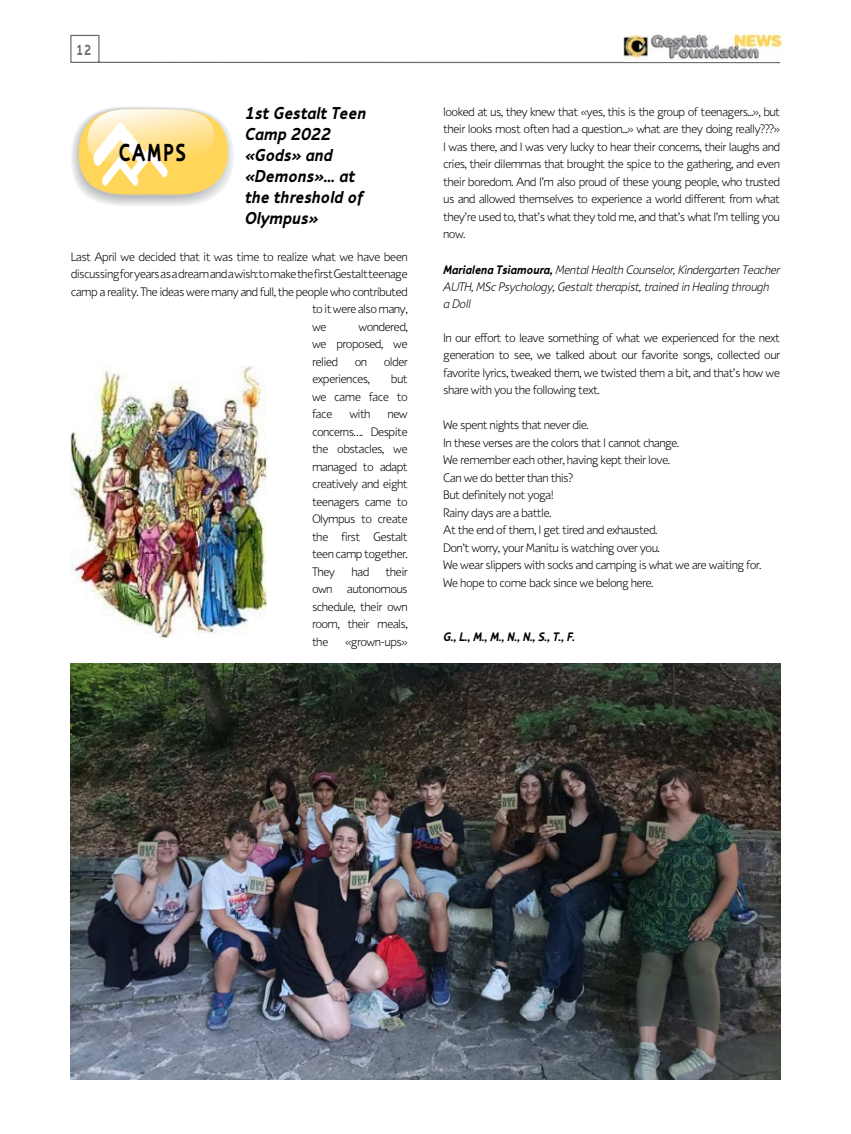
<style>
.page{position:relative;width:851px;height:1134px;background:#fff}
.page>*{position:absolute;margin:0;border:0;box-sizing:border-box;transform-origin:0 0}
.t1{font:700 25px "PF Textbook";letter-spacing:.06em;color:#000;scale:.8 1}
.t2{font:italic 700 17.5px/21px "PF Textbook";letter-spacing:-.02em;color:#000}
.t3{font:700 15px "PF Textbook";color:#6d6e71;scale:.8 1}
.t4{font:300 12.5px/17.5px "PF Textbook";letter-spacing:-.05em;color:#000;text-align:justify}
.t5{font:italic 300 12.5px/16.9px "PF Textbook";letter-spacing:-.03em;color:#000}
.t6{font:italic 700 12.5px "PF Textbook";color:#000}
.s1{font-weight:700}
</style>
<div class="page">
<svg style="left:70px;top:34px;width:711px;height:30px"></svg>
<img style="left:623px;top:31px;width:160px;height:30px">
<svg style="left:71px;top:107px;width:163px;height:98px"></svg>
<img style="left:70px;top:664px;width:710px;height:415px">
<img style="left:71px;top:366px;width:195px;height:272px">
<p class="t3" style="left:76px;top:41px;width:21px">12</p>
<h2 class="t2" style="left:245px;top:103px;width:123px">1st Gestalt Teen<br>Camp 2022 «Gods» and «Demons»... at the threshold of<br>Olympus»</h2>
<p class="t4" style="left:71px;top:248px;width:338px">Last April we decided that it was time to realize what we have been</p>
<p class="t4" style="left:71px;top:265px;width:338px">discussing for years as a dream and a wish: to make the first Gestalt teenage</p>
<p class="t4" style="left:71px;top:283px;width:338px">camp a reality. The ideas were many and full, the people who contributed</p>
<p class="t4" style="left:312px;top:300px;width:97px">to it were also many,</p>
<p class="t4" style="left:312px;top:318px;width:16px">we</p>
<h1 class="t1" style="left:118px;top:138px;width:86px">CAMPS</h1>
<p class="t4" style="left:312px;top:318px;width:97px;text-indent:46px">wondered, we proposed, we relied</p>
<p class="t4" style="left:354px;top:353px;width:14px">on</p>
<p class="t4" style="left:383px;top:353px;width:26px">older</p>
<p class="t4" style="left:312px;top:370px;width:59px">experiences,</p>
<p class="t4" style="left:312px;top:370px;width:97px;text-indent:79px">but we came face to face</p>
<p class="t4" style="left:349px;top:405px;width:23px">with</p>
<p class="t4" style="left:312px;top:405px;width:97px;text-indent:75px">new concerns…. Despite the obstacles, we managed to adapt creatively and eight teenagers came to Olympus to create the first Gestalt teen camp together.<br>They</p>
<p class="t4" style="left:312px;top:563px;width:97px;text-indent:74px">their own autonomous schedule, their own room, their meals, the</p>
<p class="t4" style="left:351px;top:563px;width:19px">had</p>
<p class="t4" style="left:345px;top:633px;width:64px">«grown-ups»</p>
<p class="t4" style="left:443px;top:103px;width:338px">looked at us, they knew that «yes, this is the group of teenagers...», but their looks most often had a question...» what are they doing really???» I was there, and I was very lucky to hear their concerns, their laughs and cries, their dilemmas that brought the spice to the gathering, and even their boredom. And I’m also proud of these young people, who trusted us and allowed themselves to experience a world different from what they’re used to, that’s what they told me, and that’s what I’m telling you now.</p>
<p class="t5" style="left:443px;top:261px;width:338px"><span class="s1">Marialena Tsiamoura,</span> Mental Health Counselor, Kindergarten Teacher<br>AUTH, MSc Psychology, Gestalt therapist, trained in Healing through<br>a Doll</p>
<p class="t4" style="left:443px;top:329px;width:338px">In our effort to leave something of what we experienced for the next generation to see, we talked about our favorite songs, collected our favorite lyrics, tweaked them, we twisted them a bit, and that’s how we share with you the following text.</p>
<p class="t4" style="left:443px;top:417px;width:320px;text-align:left">We spent nights that never die.<br>In these verses are the colors that I cannot change.<br>We remember each other, having kept their love.<br>Can we do better than this?<br>But definitely not yoga!<br>Rainy days are a battle.<br>At the end of them, I get tired and exhausted.<br>Don’t worry, your Manitu is watching over you.<br>We wear slippers with socks and camping is what we are waiting for.<br>We hope to come back since we belong here.</p>
<p class="t6" style="left:443px;top:629px;width:133px">G., L., M., M., N., N., S., T., F.</p>
</div>
